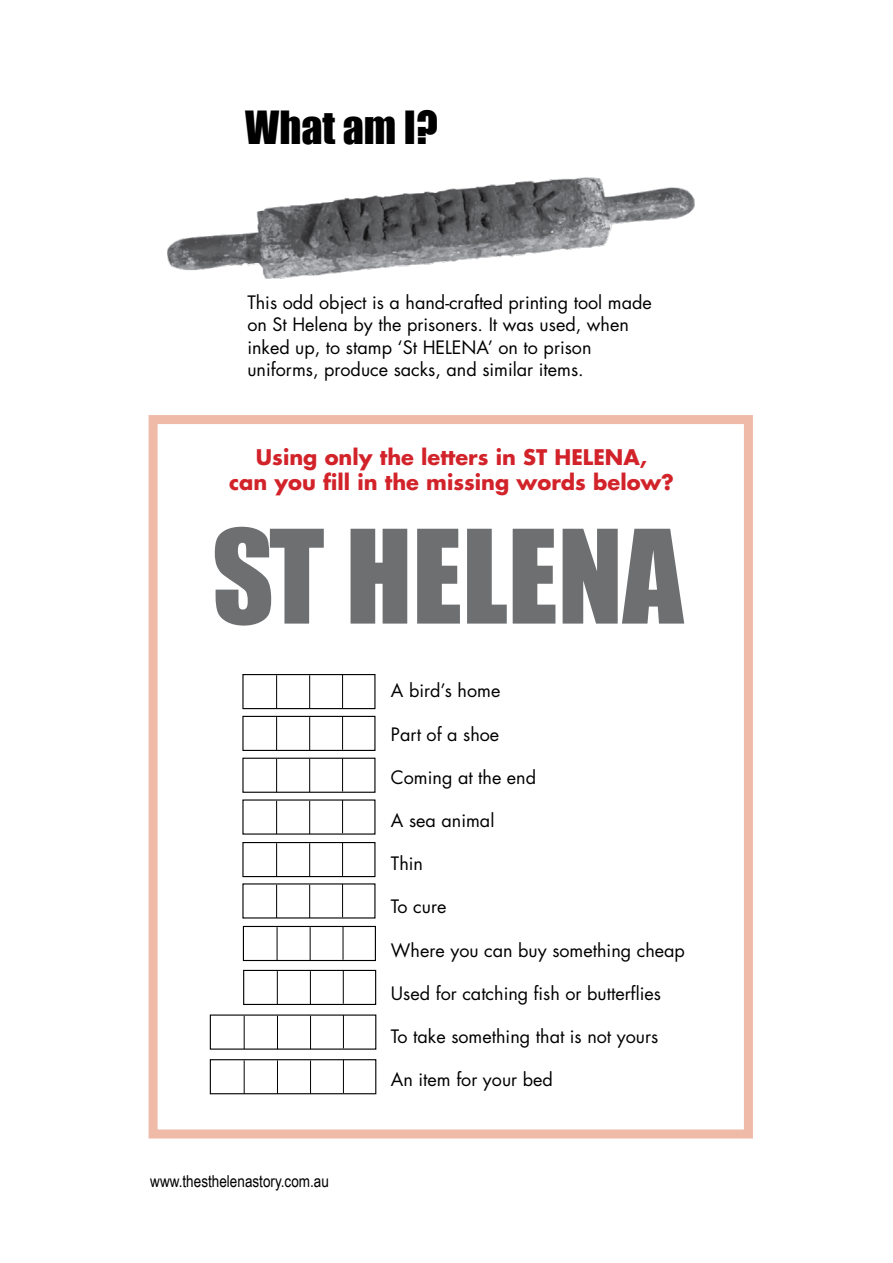
<style>
.page{position:relative;width:893px;height:1263px;background:#fff}
.page>*{position:absolute;margin:0;border:0;box-sizing:border-box;transform-origin:0 0}
.t1{font:120px "Impact";color:#6d6f71}
.t2{font:42px "Impact";color:#000}
.t3{font:700 21px/25.2px "Futura";color:#d2232a;text-align:center}
.t4{font:18px/22.5px "Futura";color:#000}
.t5{font:16.5px "Arial Narrow";color:#000}
</style>
<div class="page">
<img style="left:167px;top:177px;width:527px;height:101px">
<div style="left:242px;top:674px;width:133px;height:35px;border:1px solid #000"></div>
<hr style="left:276px;top:675px;width:1px;height:34px;background:#000">
<hr style="left:309px;top:675px;width:1px;height:34px;background:#000">
<hr style="left:342px;top:674px;width:1px;height:34px;background:#000">
<div style="left:242px;top:716px;width:133px;height:35px;border:1px solid #000"></div>
<hr style="left:276px;top:717px;width:1px;height:33px;background:#000">
<hr style="left:309px;top:717px;width:1px;height:33px;background:#000">
<hr style="left:342px;top:716px;width:1px;height:34px;background:#000">
<div style="left:242px;top:758px;width:133px;height:35px;border:1px solid #000"></div>
<hr style="left:276px;top:759px;width:1px;height:33px;background:#000">
<hr style="left:309px;top:759px;width:1px;height:33px;background:#000">
<hr style="left:342px;top:758px;width:1px;height:33px;background:#000">
<hr style="left:276px;top:801px;width:1px;height:33px;background:#000">
<hr style="left:309px;top:801px;width:1px;height:33px;background:#000">
<hr style="left:342px;top:800px;width:1px;height:33px;background:#000">
<div style="left:242px;top:842px;width:133px;height:35px;border:1px solid #000"></div>
<hr style="left:276px;top:843px;width:1px;height:33px;background:#000">
<hr style="left:309px;top:843px;width:1px;height:33px;background:#000">
<hr style="left:342px;top:842px;width:1px;height:34px;background:#000">
<hr style="left:276px;top:885px;width:1px;height:33px;background:#000">
<hr style="left:309px;top:885px;width:1px;height:33px;background:#000">
<hr style="left:342px;top:884px;width:1px;height:33px;background:#000">
<div style="left:243px;top:926px;width:133px;height:35px;border:1px solid #000"></div>
<hr style="left:277px;top:927px;width:1px;height:33px;background:#000">
<hr style="left:310px;top:927px;width:1px;height:33px;background:#000">
<hr style="left:343px;top:926px;width:1px;height:34px;background:#000">
<div style="left:243px;top:970px;width:133px;height:35px;border:1px solid #000"></div>
<hr style="left:277px;top:971px;width:1px;height:33px;background:#000">
<hr style="left:310px;top:971px;width:1px;height:33px;background:#000">
<hr style="left:343px;top:970px;width:1px;height:34px;background:#000">
<hr style="left:277px;top:1016px;width:1px;height:33px;background:#000">
<hr style="left:310px;top:1016px;width:1px;height:33px;background:#000">
<hr style="left:343px;top:1015px;width:1px;height:33px;background:#000">
<hr style="left:244px;top:1016px;width:1px;height:33px;background:#000">
<div style="left:210px;top:1059px;width:166px;height:35px;border:1px solid #000"></div>
<hr style="left:277px;top:1060px;width:1px;height:34px;background:#000">
<hr style="left:310px;top:1060px;width:1px;height:34px;background:#000">
<hr style="left:343px;top:1060px;width:1px;height:33px;background:#000">
<hr style="left:244px;top:1060px;width:1px;height:34px;background:#000">
<div style="left:149px;top:415px;width:604px;height:723px;border:9px solid #efbaa7"></div>
<h2 class="t2" style="left:245px;top:101px;width:194px">What am I?</h2>
<p class="t4" style="left:247px;top:291px;width:406px">This odd object is a hand-crafted printing tool made on St Helena by the prisoners. It was used, when inked up, to stamp ‘St HELENA’ on to prison uniforms, produce sacks, and similar items.</p>
<p class="t3" style="left:229px;top:444px;width:446px">Using only the letters in ST HELENA,<br>can you fill in the missing words below?</p>
<h1 class="t1" style="left:212px;top:502px;width:473px">ST HELENA</h1>
<p class="t5" style="left:150px;top:1172px;width:180px">www.thesthelenastory.com.au</p>
<p class="t4" style="left:391px;top:679px;width:111px">A bird’s home</p>
<p class="t4" style="left:391px;top:722px;width:110px">Part of a shoe</p>
<p class="t4" style="left:391px;top:766px;width:147px">Coming at the end</p>
<p class="t4" style="left:391px;top:809px;width:105px">A sea animal</p>
<p class="t4" style="left:391px;top:852px;width:34px">Thin</p>
<p class="t4" style="left:391px;top:895px;width:57px">To cure</p>
<p class="t4" style="left:391px;top:938px;width:296px">Where you can buy something cheap</p>
<p class="t4" style="left:391px;top:982px;width:272px">Used for catching fish or butterflies</p>
<p class="t4" style="left:391px;top:1025px;width:269px">To take something that is not yours</p>
<p class="t4" style="left:391px;top:1068px;width:163px">An item for your bed</p>
</div>
